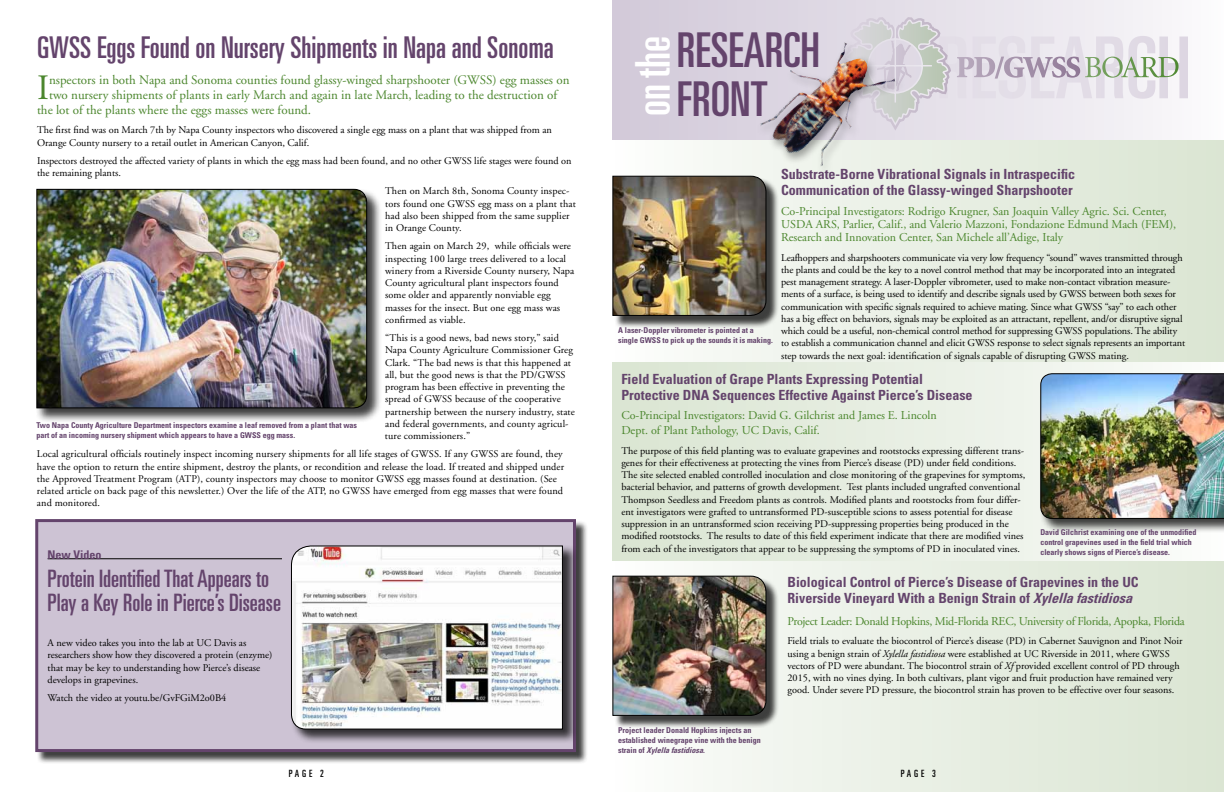
<style>
.page{position:relative;width:1224px;height:792px;background:#fff}
.page>*{position:absolute;margin:0;border:0;box-sizing:border-box;transform-origin:0 0}
.t1{font:ultra-condensed 48px "Univers LT Std";color:#64446c}
.t2{font:ultra-condensed 48px "Univers LT Std";color:#fff}
.t3{font:35.6px "Adobe Garamond";color:#4b862d}
.t4{font:ultra-condensed 30px "Univers LT Std";color:#64446c}
.t5{font:ultra-condensed 24px/24px "Univers LT Std";color:#64446c}
.t6{font:700 condensed 14px/16px "Univers LT Std";color:#64446c}
.t7{font:13px "Adobe Garamond";color:#4b862d}
.t8{font:12px/13px "Adobe Garamond";color:#4b862d}
.t9{font:12px "Adobe Garamond";letter-spacing:-.025em;color:#4b862d}
.t10{font:700 condensed 12px "Univers LT Std";color:#64446c}
.t11{font:10.2px/12.2px "Adobe Garamond";color:#000}
.t12{font:ultra-condensed 10px "Univers LT Std";letter-spacing:.295em;color:#000}
.t13{font:700 condensed 8px/10px "Univers LT Std";color:#64446c}
.s1{font-style:italic}
</style>
<div class="page">
<div style="left:36px;top:188px;width:346px;height:235px;background:#000;opacity:.75"></div>
<img style="left:36px;top:189px;width:332px;height:220px">
<div style="left:612px;top:560px;width:612px;height:232px;background:linear-gradient(to right,#fbfcfb,#d9e4d1)"></div>
<div style="left:612px;top:362px;width:612px;height:198px;background:linear-gradient(to right,#d9e4d1,#fbfcfa)"></div>
<div style="left:612px;top:138px;width:612px;height:224px;background:linear-gradient(to right,#fbfcfb,#d9e4d1)"></div>
<div style="left:612px;top:0;width:612px;height:139px;background:linear-gradient(to right,#d1c8d8,#f9f9fb)"></div>
<svg style="left:839px;top:16px;width:349px;height:115px"></svg>
<div style="left:756px;top:39px;width:149px;height:138px;background:#000;opacity:.35"></div>
<img style="left:759px;top:42px;width:136px;height:125px">
<div style="left:614px;top:177px;width:165px;height:151px;background:#000;opacity:.75"></div>
<img style="left:612px;top:175px;width:155px;height:141px">
<div style="left:1039px;top:372px;width:185px;height:162px;background:#000;opacity:.75"></div>
<img style="left:1040px;top:373px;width:184px;height:146px">
<div style="left:614px;top:577px;width:165px;height:151px;background:#000;opacity:.75"></div>
<img style="left:612px;top:575px;width:155px;height:141px">
<div style="left:37px;top:521px;width:551px;height:244px;background:#000;opacity:.75"></div>
<div style="left:35px;top:519px;width:541px;height:233px;background:#cdc3d4;border:3px solid #64446c"></div>
<div style="left:290px;top:545px;width:288px;height:199px;background:#000;opacity:.75"></div>
<img style="left:290px;top:545px;width:273px;height:185px">
<hr style="left:48px;top:559px;width:234px;height:1px;background:#000">
<h3 class="t4" style="left:37px;top:30px;width:518px">GWSS Eggs Found on Nursery Shipments in Napa and Sonoma</h3>
<h2 class="t3" style="left:37px;top:69px;width:14px">I</h2>
<p class="t7" style="left:49px;top:73px;width:522px">nspectors in both Napa and Sonoma counties found glassy-winged sharpshooter (GWSS) egg masses on</p>
<p class="t7" style="left:49px;top:88px;width:510px">two nursery shipments of plants in early March and again in late March, leading to the destruction of</p>
<p class="t7" style="left:37px;top:103px;width:276px">the lot of the plants where the eggs masses were found.</p>
<p class="t11" style="left:37px;top:124px;width:517px">The first find was on March 7th by Napa County inspectors who discovered a single egg mass on a plant that was shipped from an<br>Orange County nursery to a retail outlet in American Canyon, Calif.</p>
<p class="t11" style="left:37px;top:155px;width:536px">Inspectors destroyed the affected variety of plants in which the egg mass had been found, and no other GWSS life stages were found on the remaining plants.</p>
<p class="t11" style="left:385px;top:185px;width:192px">Then on March 8th, Sonoma County inspec&shy;tors found one GWSS egg mass on a plant that had also been shipped from the same supplier in Orange County.</p>
<p class="t11" style="left:385px;top:240px;width:191px">Then again on March 29, while officials were inspecting 100 large trees delivered to a local winery from a Riverside County nursery, Napa County agricultural plant inspectors found some older and apparently nonviable egg masses for the insect. But one egg mass was confirmed as viable.</p>
<p class="t11" style="left:385px;top:332px;width:191px">“This is a good news, bad news story,” said Napa County Agriculture Commissioner Greg Clark. “The bad news is that this happened at all, but the good news is that the PD/GWSS program has been effective in preventing the spread of GWSS because of the cooperative partnership between the nursery industry, state and federal governments, and county agricul&shy;ture commissioners.”</p>
<p class="t11" style="left:37px;top:448px;width:529px">Local agricultural officials routinely inspect incoming nursery shipments for all life stages of GWSS. If any GWSS are found, they have the option to return the entire shipment, destroy the plants, or recondition and release the load. If treated and shipped under the Approved Treatment Program (ATP), county inspectors may choose to monitor GWSS egg masses found at destination. (See related article on back page of this newsletter.) Over the life of the ATP, no GWSS have emerged from egg masses that were found and monitored.</p>
<p class="t13" style="left:36px;top:420px;width:322px">Two Napa County Agriculture Department inspectors examine a leaf removed from a plant that was part of an incoming nursery shipment which appears to have a GWSS egg mass.</p>
<p class="t10" style="left:48px;top:547px;width:56px">New Video</p>
<h3 class="t5" style="left:48px;top:566px;width:235px">Protein Identified That Appears to<br>Play a Key Role in Pierce’s Disease</h3>
<p class="t11" style="left:48px;top:637px;width:226px">A new video takes you into the lab at UC Davis as researchers show how they discovered a protein (enzyme) that may be key to understanding how Pierce’s disease develops in grapevines.</p>
<p class="t11" style="left:48px;top:692px;width:180px">Watch the video at youtu.be/GvFGiM2o0B4</p>
<h1 class="t2" style="left:625px;top:116px;width:82px;rotate:-90deg">on the</h1>
<h1 class="t1" style="left:677px;top:22px;width:37px">Research</h1>
<h1 class="t1" style="left:677px;top:72px;width:35px">Front</h1>
<p class="t13" style="left:618px;top:326px;width:156px">A laser-Doppler vibrometer is pointed at a single GWSS to pick up the sounds it is making.</p>
<h3 class="t6" style="left:781px;top:166px;width:295px">Substrate-Borne Vibrational Signals in Intraspecific<br>Communication of the Glassy-winged Sharpshooter</h3>
<p class="t8" style="left:781px;top:205px;width:397px">Co-Principal Investigators: Rodrigo Krugner, San Joaquin Valley Agric. Sci. Center,<br>USDA ARS, Parlier, Calif., and Valerio Mazzoni, Fondazione Edmund Mach (FEM),<br>Research and Innovation Center, San Michele all’Adige, Italy</p>
<p class="t11" style="left:781px;top:252px;width:405px">Leafhoppers and sharpshooters communicate via very low frequency “sound” waves transmitted through the plants and could be the key to a novel control method that may be incorporated into an integrated pest management strategy. A laser-Doppler vibrometer, used to make non-contact vibration measure&shy;ments of a surface, is being used to identify and describe signals used by GWSS between both sexes for communication with specific signals required to achieve mating. Since what GWSS “say” to each other has a big effect on behaviors, signals may be exploited as an attractant, repellent, and/or disruptive signal which could be a useful, non-chemical control method for suppressing GWSS populations. The ability to establish a communication channel and elicit GWSS response to select signals represents an important step towards the next goal: identification of signals capable of disrupting GWSS mating.</p>
<h3 class="t6" style="left:621px;top:371px;width:353px">Field Evaluation of Grape Plants Expressing Potential<br>Protective DNA Sequences Effective Against Pierce’s Disease</h3>
<p class="t8" style="left:621px;top:408px;width:317px;line-height:15px">Co-Principal Investigators: David G. Gilchrist and James E. Lincoln<br>Dept. of Plant Pathology, UC Davis, Calif.</p>
<p class="t11" style="left:621px;top:445px;width:406px">The purpose of this field planting was to evaluate grapevines and rootstocks expressing different trans&shy;genes for their effectiveness at protecting the vines from Pierce’s disease (PD) under field conditions.<br>The site selected enabled controlled inoculation and close monitoring of the grapevines for symptoms, bacterial behavior, and patterns of growth development. Test plants included ungrafted conventional Thompson Seedless and Freedom plants as controls. Modified plants and rootstocks from four differ&shy;ent investigators were grafted to untransformed PD-susceptible scions to assess potential for disease suppression in an untransformed scion receiving PD-suppressing properties being produced in the modified rootstocks. The results to date of this field experiment indicate that there are modified vines from each of the investigators that appear to be suppressing the symptoms of PD in inoculated vines.</p>
<p class="t13" style="left:1040px;top:527px;width:157px">David Gilchrist examining one of the unmodified control grapevines used in the field trial which clearly shows signs of Pierce’s disease.</p>
<p class="t13" style="left:618px;top:726px;width:144px">Project leader Donald Hopkins injects an established winegrape vine with the benign s t r a i n o f <span class="s1">Xylellafastidiosa</span>.</p>
<h3 class="t6" style="left:788px;top:574px;width:353px">Biological Control of Pierce’s Disease of Grapevines in the UC<br>Riverside Vineyard With a Benign Strain of <span class="s1">Xylellafastidiosa</span></h3>
<p class="t9" style="left:788px;top:615px;width:399px">Project Leader: Donald Hopkins, Mid-Florida REC, University of Florida, Apopka, Florida</p>
<p class="t11" style="left:788px;top:635px;width:397px">Field trials to evaluate the biocontrol of Pierce’s disease (PD) in Cabernet Sauvignon and Pinot Noir using a benign strain of <span class="s1">Xylella fastidiosa</span> were established at UC Riverside in 2011, where GWSS vectors of PD were abundant. The biocontrol strain of <span class="s1">Xf</span> provided excellent control of PD through 2015, with no vines dying. In both cultivars, plant vigor and fruit production have remained very good. Under severe PD pressure, the biocontrol strain has proven to be effective over four seasons.</p>
<p class="t12" style="left:289px;top:768px;width:37px">PAGE 2</p>
<p class="t12" style="left:901px;top:768px;width:37px">PAGE 3</p>
</div>
